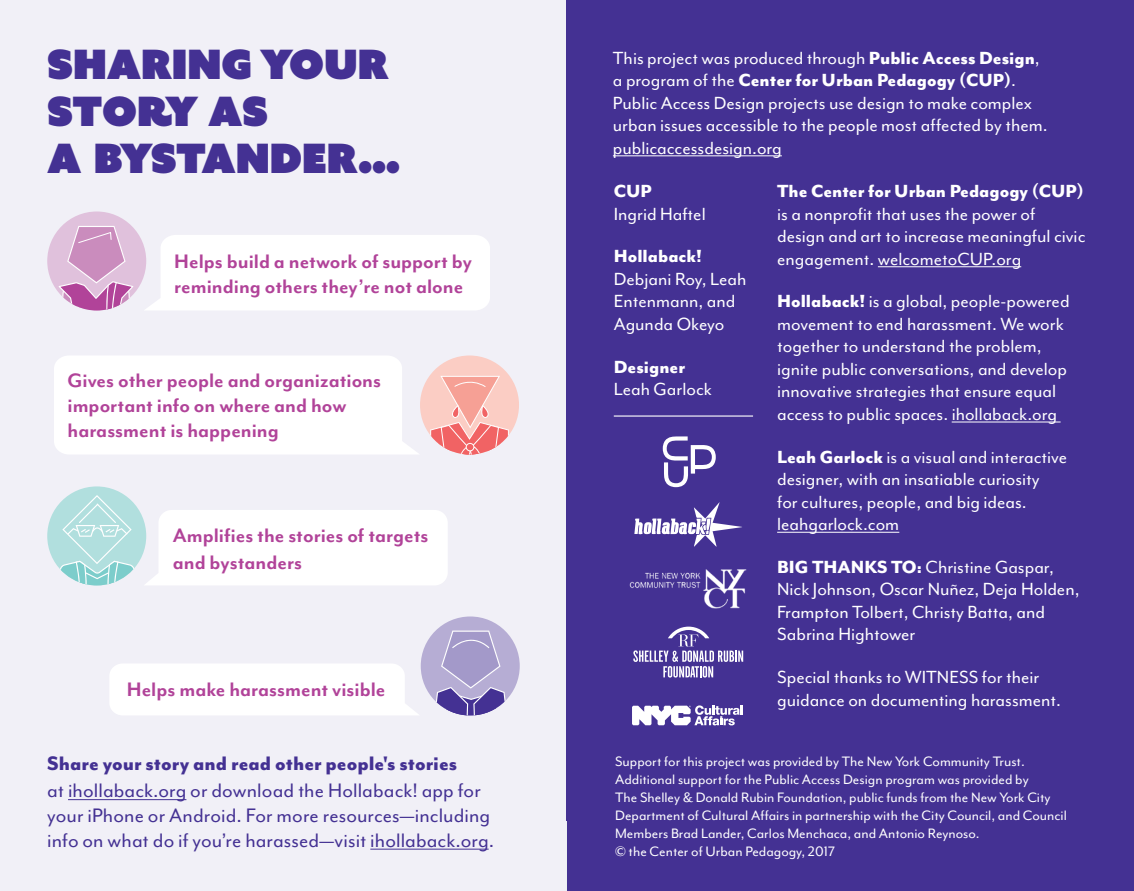
<style>
.page{position:relative;width:1134px;height:891px;background:#f1f0f7}
.page>*{position:absolute;margin:0;border:0;box-sizing:border-box;transform-origin:0 0}
.t1{font:40.5px/46.8px "Azo Sans Uber";color:#443193}
.t2{font:700 22.5px/24.8px "Mr Eaves Mod OT";color:#b14399}
.t3{font:22.5px/27px "Mr Eaves Mod OT";letter-spacing:.005em;color:#443193}
.t4{font:20.25px/22.5px "Mr Eaves Mod OT";color:#fff}
.t5{font:800 20.25px "Mr Eaves Mod OT";color:#fff}
.t6{font:15.75px/18px "Mr Eaves Mod OT";color:#fff}
.s1{font-weight:800}
</style>
<div class="page">
<div style="left:567px;top:0;width:567px;height:891px;background:#443193"></div>
<hr style="left:614px;top:415px;width:139px;height:2px;background:#fff">
<hr style="left:777px;top:532px;width:122px;height:1px;background:#fff">
<hr style="left:952px;top:422px;width:109px;height:1px;background:#fff">
<hr style="left:878px;top:266px;width:143px;height:1px;background:#fff">
<hr style="left:613px;top:155px;width:169px;height:1px;background:#fff">
<hr style="left:68px;top:799px;width:118px;height:1px;background:#443193">
<hr style="left:370px;top:849px;width:119px;height:1px;background:#443193">
<div style="left:47px;top:212px;width:99px;height:98px;background:#e0c1dc;border-radius:50%"></div>
<svg style="left:57px;top:226px;width:78px;height:84px"></svg>
<div style="left:420px;top:356px;width:99px;height:98px;background:#fbcdc4;border-radius:50%"></div>
<svg style="left:430px;top:376px;width:79px;height:78px"></svg>
<div style="left:47px;top:486px;width:99px;height:99px;background:#b1dfde;border-radius:50%"></div>
<div style="left:144px;top:235px;width:346px;height:75px;background:#fff"></div>
<div style="left:54px;top:356px;width:364px;height:98px;background:#fff"></div>
<svg style="left:48px;top:495px;width:400px;height:90px"></svg>
<div style="left:421px;top:616px;width:99px;height:100px;background:#b6add4;border-radius:50%"></div>
<svg style="left:110px;top:630px;width:407px;height:86px"></svg>
<svg style="left:632px;top:705px;width:111px;height:20px"></svg>
<svg style="left:663px;top:436px;width:53px;height:51px"></svg>
<svg style="left:633px;top:627px;width:110px;height:51px"></svg>
<img style="left:629px;top:569px;width:118px;height:40px">
<svg style="left:634px;top:502px;width:108px;height:45px"></svg>
<h2 class="t1" style="left:47px;top:41px;width:355px">SHARING YOUR<br>STORY AS<br>A BYSTANDER…</h2>
<p class="t2" style="left:174px;top:250px;width:299px">Helps build a network of support by reminding others they’re not alone</p>
<p class="t2" style="left:68px;top:368px;width:315px">Gives other people and organizations important info on where and how harassment is happening</p>
<p class="t2" style="left:173px;top:522px;width:257px;line-height:27px">Amplifes the stories of targets and bystanders</p>
<p class="t2" style="left:127px;top:677px;width:260px">Helps make harassment visible</p>
<p class="t3" style="left:47px;top:750px;width:435px"><span class="s1">Share your story and read other people's stories<br></span>at ihollaback.org or download the Hollaback! app for</p>
<p class="t3" style="left:47px;top:803px;width:448px;line-height:24.8px">your iPhone or Android. For more resources—including info on what do if you’re harassed—visit ihollaback.org.</p>
<p class="t4" style="left:613px;top:47px;width:436px">This project was produced through <span class="s1">Public Access Design</span>, a program of the <span class="s1">Center for Urban Pedagogy (CUP)</span>.<br>Public Access Design projects use design to make complex urban issues accessible to the people most affected by them. publicaccessdesign.org</p>
<p class="t5" style="left:614px;top:180px;width:39px">CUP</p>
<p class="t5" style="left:777px;top:180px;width:308px">The Center for Urban Pedagogy (CUP)</p>
<p class="t4" style="left:614px;top:203px;width:93px">Ingrid Haftel</p>
<p class="t4" style="left:777px;top:203px;width:310px">is a nonproft that uses the power of design and art to increase meaningful civic</p>
<p class="t5" style="left:614px;top:245px;width:90px">Hollaback!</p>
<p class="t4" style="left:777px;top:248px;width:246px">engagement. welcometoCUP.org</p>
<p class="t4" style="left:614px;top:268px;width:134px">Debjani Roy, Leah<br>Entenmann, and</p>
<p class="t4" style="left:777px;top:290px;width:294px"><span class="s1">Hollaback!</span> is a global, people-powered</p>
<p class="t4" style="left:614px;top:313px;width:112px">Agunda Okeyo</p>
<p class="t4" style="left:777px;top:313px;width:288px">movement to end harassment. We work together to understand the problem,</p>
<p class="t5" style="left:614px;top:356px;width:73px">Designer</p>
<p class="t4" style="left:777px;top:358px;width:291px">ignite public conversations, and develop</p>
<p class="t4" style="left:614px;top:378px;width:100px">Leah Garlock</p>
<p class="t4" style="left:777px;top:380px;width:281px">innovative strategies that ensure equal access to public spaces. ihollaback.org</p>
<p class="t4" style="left:777px;top:446px;width:291px"><span class="s1">Leah Garlock</span> is a visual and interactive designer, with an insatiable curiosity<br>for cultures, people, and big ideas. leahgarlock.com</p>
<p class="t4" style="left:777px;top:556px;width:304px"><span class="s1">BIG THANKS TO:</span> Christine Gaspar,<br>Nick Johnson, Oscar Nuñez, Deja Holden,<br>Frampton Tolbert, Christy Batta, and<br>Sabrina Hightower</p>
<p class="t4" style="left:777px;top:666px;width:285px">Special thanks to WITNESS for their guidance on documenting harassment.</p>
<p class="t6" style="left:615px;top:753px;width:453px">Support for this project was provided by The New York Community Trust.<br>Additional support for the Public Access Design program was provided by<br>The Shelley &amp; Donald Rubin Foundation, public funds from the New York City Department of Cultural Affairs in partnership with the City Council, and Council Members Brad Lander, Carlos Menchaca, and Antonio Reynoso.<br>© the Center of Urban Pedagogy, 2017</p>
</div>
